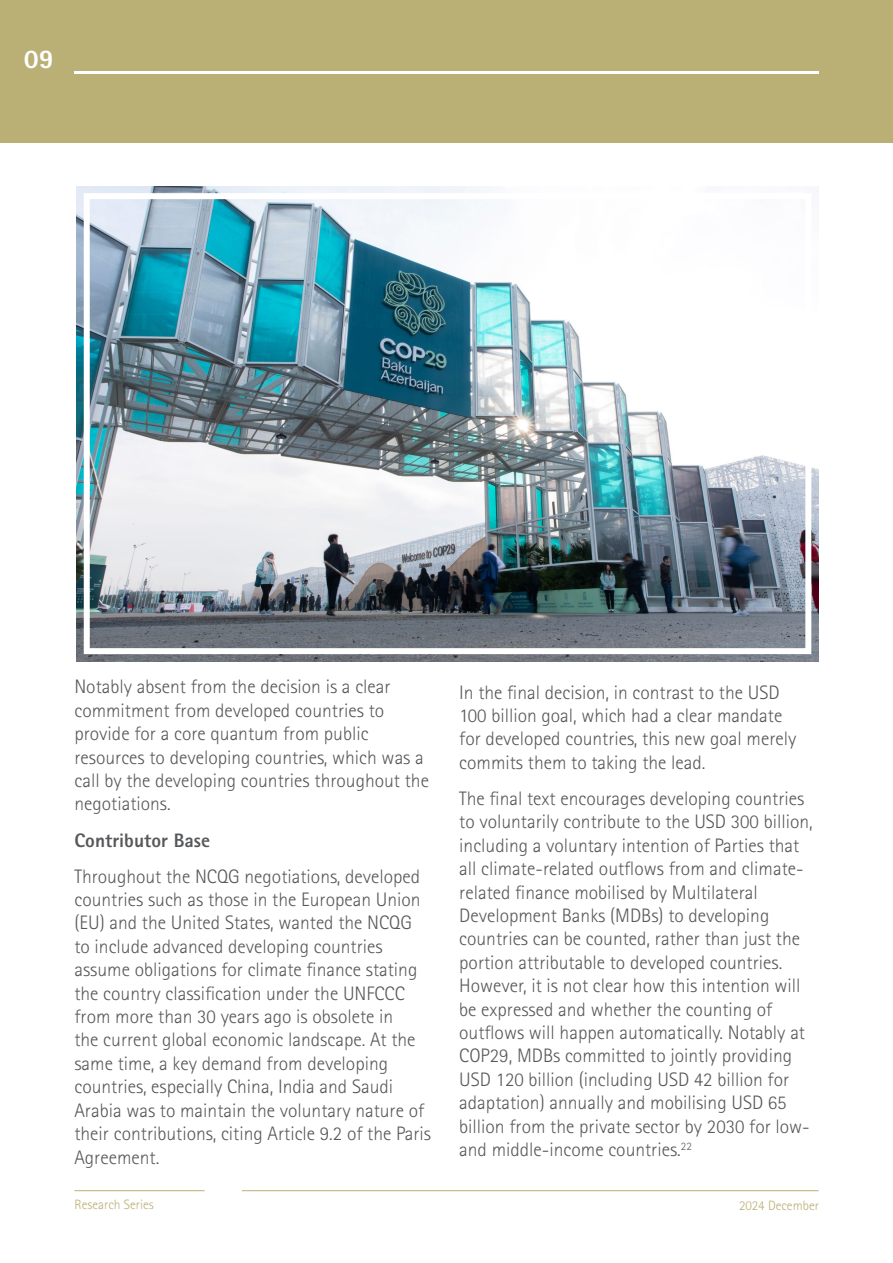
<style>
.page{position:relative;width:893px;height:1263px;background:#fff}
.page>*{position:absolute;margin:0;border:0;box-sizing:border-box;transform-origin:0 0}
.t1{font:800 27px "Rotis Sans Serif Std";color:#fff}
.t2{font:300 19.5px/23.4px "Rotis Sans Serif Std";color:#57585a}
.t3{font:800 19.5px "Rotis Sans Serif Std";color:#57585a}
.t4{font:300 13.5px "Rotis Sans Serif Std";color:#baaf75}
</style>
<div class="page">
<div style="left:0;top:0;width:893px;height:143px;background:#baaf75"></div>
<hr style="left:74px;top:71px;width:745px;height:3px;background:#fff">
<img style="left:77px;top:186px;width:742px;height:475px">
<div style="left:84px;top:193px;width:727px;height:461px;border:6px solid #fff"></div>
<hr style="left:74px;top:1190px;width:131px;height:1px;background:#baaf75">
<hr style="left:242px;top:1190px;width:577px;height:1px;background:#baaf75">
<p class="t1" style="left:24px;top:42px;width:32px">09</p>
<p class="t2" style="left:74px;top:675px;width:356px">Notably absent from the decision is a clear commitment from developed countries to provide for a core quantum from public resources to developing countries, which was a call by the developing countries throughout the negotiations.</p>
<p class="t3" style="left:74px;top:827px;width:137px">Contributor Base</p>
<p class="t2" style="left:74px;top:864px;width:358px">Throughout the NCQG negotiations, developed countries such as those in the European Union (EU) and the United States, wanted the NCQG to include advanced developing countries assume obligations for climate finance stating the country classification under the UNFCCC from more than 30 years ago is obsolete in<br>the current global economic landscape. At the same time, a key demand from developing countries, especially China, India and Saudi Arabia was to maintain the voluntary nature of their contributions, citing Article 9.2 of the Paris Agreement.</p>
<p class="t2" style="left:459px;top:680px;width:339px">In the final decision, in contrast to the USD 100 billion goal, which had a clear mandate for developed countries, this new goal merely commits them to taking the lead.</p>
<p class="t2" style="left:459px;top:787px;width:355px">The final text encourages developing countries to voluntarily contribute to the USD 300 billion, including a voluntary intention of Parties that all climate-related outflows from and climate&shy;related finance mobilised by Multilateral Development Banks (MDBs) to developing countries can be counted, rather than just the portion attributable to developed countries.<br>However, it is not clear how this intention will be expressed and whether the counting of outflows will happen automatically. Notably at COP29, MDBs committed to jointly providing USD 120 billion (including USD 42 billion for adaptation) annually and mobilising USD 65 billion from the private sector by 2030 for low&shy;and middle-income countries.<sup>22</sup></p>
<p class="t4" style="left:74px;top:1197px;width:81px">Research Series</p>
<p class="t4" style="left:739px;top:1197px;width:81px">2024 December</p>
</div>
